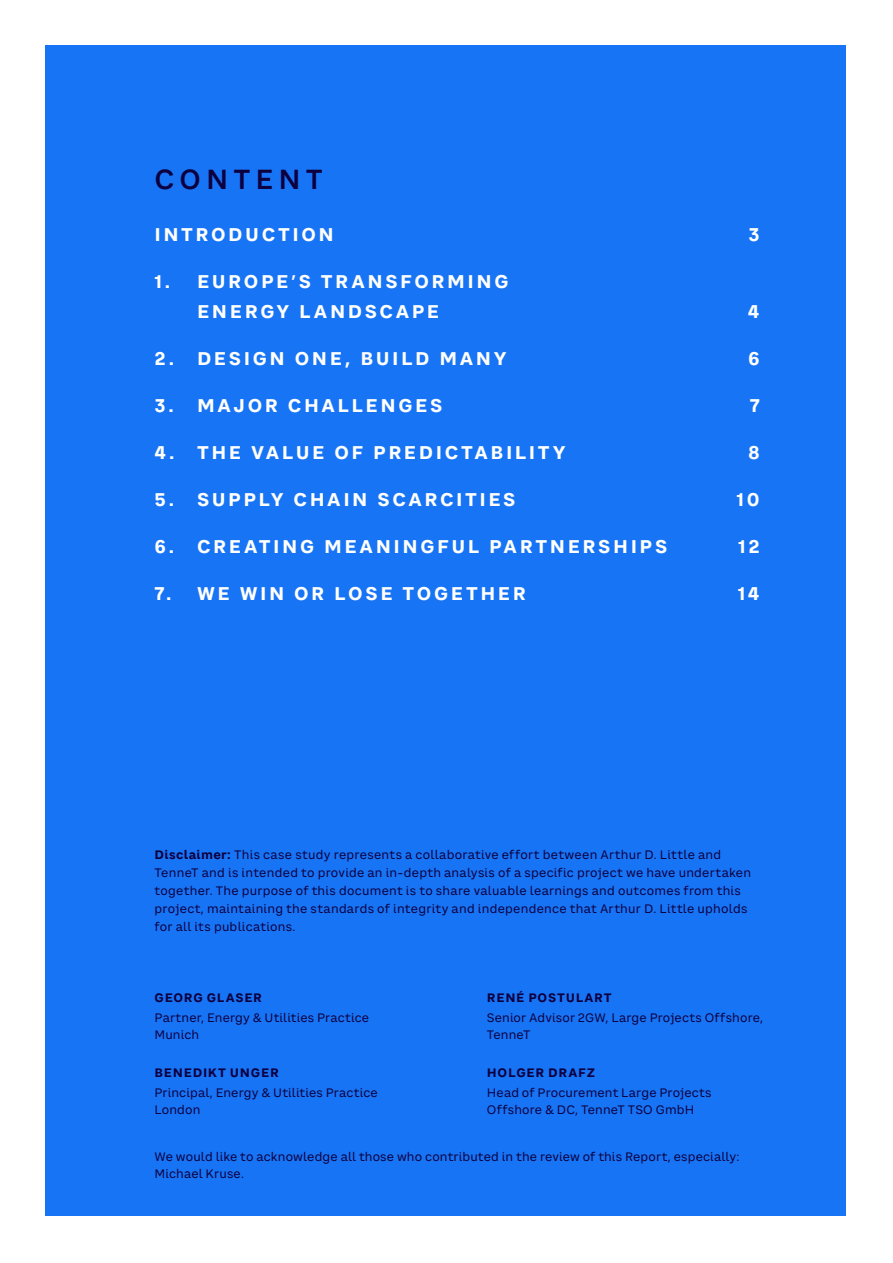
<style>
.page{position:relative;width:893px;height:1263px;background:#fff}
.page>*{position:absolute;margin:0;border:0;box-sizing:border-box;transform-origin:0 0}
.C1_MAIN_HEADING_DARK_BLUE_18_20{font:600 27px "CA Saygon Text";letter-spacing:.19em;color:#0d003f}
.C2_SUB-HEADING_12_20{font:700 18px/30px "CA Saygon Text";letter-spacing:.145em;color:#fff}
.R6_BODYTEXT_8_5_13{font:12px/18px "CA Saygon Text";letter-spacing:.025em;color:#0d003f}
.C4_AUTHOR_DETAILS_8_11{font:12px/16.5px "CA Saygon Text";letter-spacing:.015em;color:#0d003f}
.C6_AUTHOR_ACKNOWLEDGEMENT_8_11{font:12px/16.5px "CA Saygon Text";letter-spacing:.015em;color:#0d003f}
.C3_AUTHOR_NAME_8_11{font:700 12px "CA Saygon Text";letter-spacing:.065em;color:#0d003f}
.s1{font-weight:700}
</style>
<div class="page">
<div style="left:45px;top:45px;width:801px;height:1171px;background:#1774f5"></div>
<p class="C1_MAIN_HEADING_DARK_BLUE_18_20" style="left:154px;top:160px;width:170px">CONTENT</p>
<p class="C2_SUB-HEADING_12_20" style="left:154px;top:219px;width:181px">INTRODUCTION</p>
<p class="C2_SUB-HEADING_12_20" style="left:748px;top:219px;width:13px">3</p>
<p class="C2_SUB-HEADING_12_20" style="left:197px;top:266px;width:313px;text-indent:-43px">1. EUROPE’S TRANSFORMING<br>ENERGY LANDSCAPE</p>
<p class="C2_SUB-HEADING_12_20" style="left:748px;top:296px;width:13px">4</p>
<p class="C2_SUB-HEADING_12_20" style="left:154px;top:343px;width:354px">2. DESIGN ONE, BUILD MANY</p>
<p class="C2_SUB-HEADING_12_20" style="left:748px;top:343px;width:13px">6</p>
<p class="C2_SUB-HEADING_12_20" style="left:154px;top:390px;width:289px">3. MAJOR CHALLENGES</p>
<p class="C2_SUB-HEADING_12_20" style="left:750px;top:390px;width:12px">7</p>
<p class="C2_SUB-HEADING_12_20" style="left:154px;top:437px;width:413px">4. THE VALUE OF PREDICTABILITY</p>
<p class="C2_SUB-HEADING_12_20" style="left:748px;top:437px;width:13px">8</p>
<p class="C2_SUB-HEADING_12_20" style="left:154px;top:484px;width:363px">5. SUPPLY CHAIN SCARCITIES</p>
<p class="C2_SUB-HEADING_12_20" style="left:737px;top:484px;width:25px">10</p>
<p class="C2_SUB-HEADING_12_20" style="left:154px;top:531px;width:514px">6. CREATING MEANINGFUL PARTNERSHIPS</p>
<p class="C2_SUB-HEADING_12_20" style="left:738px;top:531px;width:23px">12</p>
<p class="C2_SUB-HEADING_12_20" style="left:154px;top:578px;width:373px">7. WE WIN OR LOSE TOGETHER</p>
<p class="C2_SUB-HEADING_12_20" style="left:738px;top:578px;width:24px">14</p>
<p class="R6_BODYTEXT_8_5_13" style="left:154px;top:846px;width:598px"><span class="s1">Disclaimer:</span> This case study represents a collaborative effort between Arthur D. Little and TenneT and is intended to provide an in-depth analysis of a specific project we have undertaken together. The purpose of this document is to share valuable learnings and outcomes from this project, maintaining the standards of integrity and independence that Arthur D. Little upholds for all its publications.</p>
<p class="C3_AUTHOR_NAME_8_11" style="left:154px;top:988px;width:109px">GEORG GLASER</p>
<p class="C4_AUTHOR_DETAILS_8_11" style="left:154px;top:1010px;width:216px">Partner, Energy &amp; Utilities Practice<br>Munich</p>
<p class="C3_AUTHOR_NAME_8_11" style="left:154px;top:1063px;width:126px">BENEDIKT UNGER</p>
<p class="C4_AUTHOR_DETAILS_8_11" style="left:154px;top:1085px;width:225px">Principal, Energy &amp; Utilities Practice<br>London</p>
<p class="C3_AUTHOR_NAME_8_11" style="left:487px;top:988px;width:126px">RENÉ POSTULART</p>
<p class="C4_AUTHOR_DETAILS_8_11" style="left:487px;top:1010px;width:278px">Senior Advisor 2GW, Large Projects Offshore,<br>TenneT</p>
<p class="C3_AUTHOR_NAME_8_11" style="left:487px;top:1063px;width:110px">HOLGER DRAFZ</p>
<p class="C4_AUTHOR_DETAILS_8_11" style="left:487px;top:1085px;width:226px">Head of Procurement Large Projects<br>Offshore &amp; DC, TenneT TSO GmbH</p>
<p class="C6_AUTHOR_ACKNOWLEDGEMENT_8_11" style="left:154px;top:1149px;width:586px">We would like to acknowledge all those who contributed in the review of this Report, especially:<br>Michael Kruse.</p>
</div>
